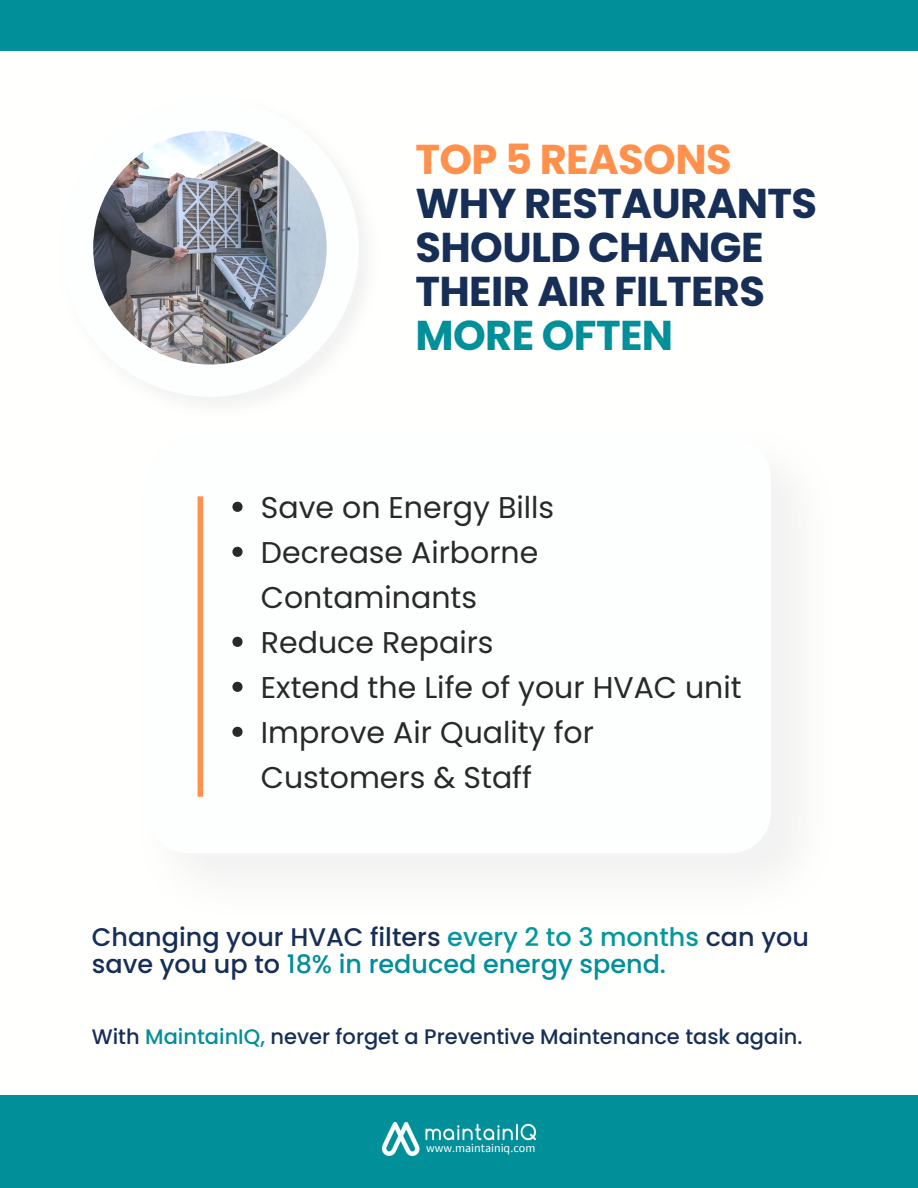
<style>
.page{position:relative;width:918px;height:1188px;background:#fff}
.page>*{position:absolute;margin:0;border:0;box-sizing:border-box;transform-origin:0 0}
.t1{font:700 41.7px/43.8px "Poppins";letter-spacing:-.015em;color:#172e57}
.t2{font:700 41.7px "Poppins";letter-spacing:-.015em;color:#ff914d}
.t3{font:700 41.7px "Poppins";letter-spacing:-.015em;color:#018f9a}
.t4{font:30px/45px "Poppins";color:#292929}
.t5{font:500 25.5px/27px "Poppins";color:#172e57}
.t6{font:500 21px "Poppins";color:#172e57}
.t7{font:12.15px "Source Sans Pro";color:#fff}
.s1{color:#03989e}
.s2{color:#018f9a}
</style>
<div class="page">
<svg style="left:93px;top:131px;width:266px;height:236px"></svg>
<img style="left:93px;top:131px;width:234px;height:234px;border-radius:50%">
<svg style="left:232px;top:502px;width:11px;height:10px"></svg>
<svg style="left:232px;top:547px;width:11px;height:10px"></svg>
<svg style="left:232px;top:637px;width:11px;height:10px"></svg>
<svg style="left:232px;top:682px;width:11px;height:10px"></svg>
<svg style="left:232px;top:727px;width:11px;height:10px"></svg>
<div style="left:198px;top:496px;width:5px;height:301px;background:#ff914d"></div>
<div style="left:0;top:0;width:918px;height:50px;background:#018f9a"></div>
<div style="left:0;top:1095px;width:918px;height:93px;background:#018f9a"></div>
<img style="left:425px;top:1123px;width:110px;height:18px">
<img style="left:382px;top:1122px;width:38px;height:33px">
<h1 class="t2" style="left:415px;top:130px;width:318px">TOP 5 REASONS</h1>
<h1 class="t1" style="left:415px;top:181px;width:403px">WHY RESTAURANTS<br>SHOULD CHANGE<br>THEIR AIR FILTERS</h1>
<h1 class="t3" style="left:415px;top:306px;width:259px">MORE OFTEN</h1>
<p class="t4" style="left:261px;top:485px;width:482px">Save on Energy Bills<br>Decrease Airborne<br>Contaminants<br>Reduce Repairs<br>Extend the Life of your HVAC unit<br>Improve Air Quality for<br>Customers &amp; Staff</p>
<p class="t5" style="left:92px;top:924px;width:719px">Changing your HVAC filters <span class="s1">every 2 to 3 months</span> can you save you up to <span class="s2">18% in reduced energy spend.</span></p>
<p class="t6" style="left:92px;top:1022px;width:712px">With <span class="s2">MaintainIQ,</span> never forget a Preventive Maintenance task again.</p>
<p class="t7" style="left:426px;top:1140px;width:111px">www.maintainiq.com</p>
</div>
